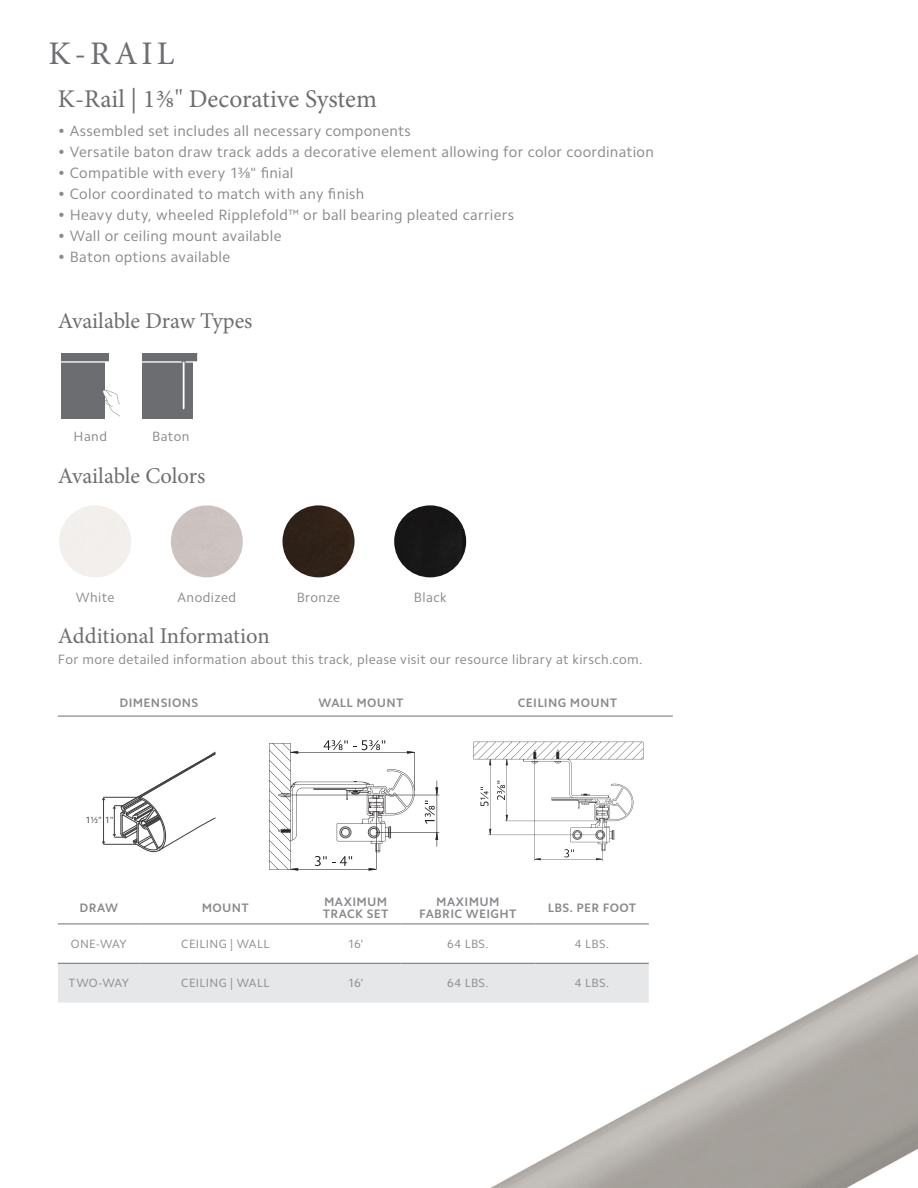
<style>
.page{position:relative;width:918px;height:1188px;background:#fff}
.page>*{position:absolute;margin:0;border:0;box-sizing:border-box;transform-origin:0 0}
.t1{font:33px "Minion Pro";color:#6d6e71}
.t2{font:25.5px "Minion Pro";color:#6d6e71}
.t3{font:22.5px "Minion Pro";color:#6d6e71}
.t4{font:15px "Camphor Std";letter-spacing:.02em;color:#888a8d}
.t5{font:13.5px "Camphor Std";letter-spacing:.025em;color:#888a8d}
.t6{font:700 12.3px "Camphor Std";letter-spacing:.03em;color:#888a8d}
.t7{font:12px "Camphor Std";letter-spacing:.03em;color:#888a8d}
.t8{font:9px "Camphor Std";color:#3e3e3f}
</style>
<div class="page">
<img style="left:430px;top:506px;width:488px;height:682px">
<div style="left:58px;top:964px;width:591px;height:39px;background:#e6e7e9"></div>
<hr style="left:58px;top:963px;width:82px;height:1px;background:#6d6e71">
<hr style="left:140px;top:963px;width:171px;height:1px;background:#6d6e71">
<hr style="left:311px;top:963px;width:89px;height:1px;background:#6d6e71">
<hr style="left:400px;top:963px;width:135px;height:1px;background:#6d6e71">
<hr style="left:535px;top:963px;width:114px;height:1px;background:#6d6e71">
<hr style="left:58px;top:923px;width:82px;height:1px;background:#6d6e71">
<hr style="left:140px;top:923px;width:171px;height:1px;background:#6d6e71">
<hr style="left:311px;top:923px;width:89px;height:1px;background:#6d6e71">
<hr style="left:400px;top:923px;width:135px;height:1px;background:#6d6e71">
<hr style="left:535px;top:923px;width:114px;height:1px;background:#6d6e71">
<hr style="left:58px;top:716px;width:202px;height:1px;background:#6d6e71">
<hr style="left:260px;top:716px;width:202px;height:1px;background:#6d6e71">
<hr style="left:462px;top:716px;width:211px;height:1px;background:#6d6e71">
<hr style="left:104px;top:844px;width:32px;height:1px;background:#3e3e3f">
<hr style="left:103px;top:800px;width:1px;height:42px;background:#3e3e3f">
<hr style="left:104px;top:797px;width:36px;height:1px;background:#3e3e3f">
<svg style="left:113px;top:752px;width:103px;height:100px"></svg>
<svg style="left:269px;top:740px;width:170px;height:131px"></svg>
<svg style="left:473px;top:742px;width:170px;height:119px"></svg>
<div style="left:282px;top:505px;width:73px;height:72px;background:#302218;border-radius:36px"></div>
<div style="left:394px;top:505px;width:72px;height:72px;background:#171717;border-radius:36px"></div>
<div style="left:171px;top:505px;width:72px;height:72px;background:#ccc3c0;border-radius:36px"></div>
<div style="left:62px;top:354px;width:43px;height:65px;background:#6c6d70"></div>
<svg style="left:103px;top:390px;width:16px;height:26px"></svg>
<svg style="left:62px;top:353px;width:48px;height:10px"></svg>
<div style="left:142px;top:354px;width:51px;height:65px;background:#6c6d70"></div>
<svg style="left:142px;top:353px;width:56px;height:57px"></svg>
<p class="t1" style="left:48px;top:31px;width:128px">K-RAIL</p>
<p class="t2" style="left:58px;top:82px;width:321px">K-Rail | 1⅜" Decorative System</p>
<p class="t4" style="left:58px;top:122px;width:355px">• Assembled set includes all necessary components</p>
<p class="t4" style="left:58px;top:143px;width:598px">• Versatile baton draw track adds a decorative element allowing for color coordination</p>
<p class="t4" style="left:58px;top:164px;width:237px">• Compatible with every 1⅜" finial</p>
<p class="t4" style="left:58px;top:185px;width:308px">• Color coordinated to match with any finish</p>
<p class="t4" style="left:58px;top:206px;width:458px">• Heavy duty, wheeled Ripplefold<sup>™</sup> or ball bearing pleated carriers</p>
<p class="t4" style="left:58px;top:227px;width:225px">• Wall or ceiling mount available</p>
<p class="t4" style="left:58px;top:248px;width:174px">• Baton options available</p>
<p class="t3" style="left:58px;top:305px;width:196px">Available Draw Types</p>
<p class="t5" style="left:74px;top:429px;width:35px">Hand</p>
<p class="t5" style="left:152px;top:429px;width:39px">Baton</p>
<p class="t3" style="left:58px;top:461px;width:149px">Available Colors</p>
<p class="t5" style="left:76px;top:589px;width:40px">White</p>
<p class="t5" style="left:178px;top:589px;width:60px">Anodized</p>
<p class="t5" style="left:297px;top:589px;width:45px">Bronze</p>
<p class="t5" style="left:414px;top:589px;width:34px">Black</p>
<p class="t3" style="left:58px;top:621px;width:213px">Additional Information</p>
<p class="t5" style="left:58px;top:652px;width:586px">For more detailed information about this track, please visit our resource library at kirsch.com.</p>
<p class="t6" style="left:120px;top:695px;width:80px">DIMENSIONS</p>
<p class="t6" style="left:319px;top:695px;width:86px">WALL MOUNT</p>
<p class="t6" style="left:518px;top:695px;width:101px">CEILING MOUNT</p>
<p class="t8" style="left:85px;top:815px;width:30px">1½" 1"</p>
<p class="t6" style="left:80px;top:900px;width:40px">DRAW</p>
<p class="t6" style="left:202px;top:900px;width:49px">MOUNT</p>
<p class="t6" style="left:324px;top:894px;width:65px">MAXIMUM</p>
<p class="t6" style="left:323px;top:906px;width:67px">TRACK SET</p>
<p class="t6" style="left:436px;top:894px;width:65px">MAXIMUM</p>
<p class="t6" style="left:419px;top:906px;width:99px">FABRIC WEIGHT</p>
<p class="t6" style="left:548px;top:900px;width:90px">LBS. PER FOOT</p>
<p class="t7" style="left:71px;top:937px;width:57px">ONE-WAY</p>
<p class="t7" style="left:181px;top:937px;width:90px">CEILING | WALL</p>
<p class="t7" style="left:348px;top:937px;width:17px">16'</p>
<p class="t7" style="left:447px;top:937px;width:43px">64 LBS.</p>
<p class="t7" style="left:575px;top:937px;width:36px">4 LBS.</p>
<p class="t7" style="left:69px;top:976px;width:62px">TWO-WAY</p>
<p class="t7" style="left:181px;top:976px;width:90px">CEILING | WALL</p>
<p class="t7" style="left:348px;top:976px;width:17px">16'</p>
<p class="t7" style="left:447px;top:976px;width:43px">64 LBS.</p>
<p class="t7" style="left:575px;top:976px;width:36px">4 LBS.</p>
</div>
